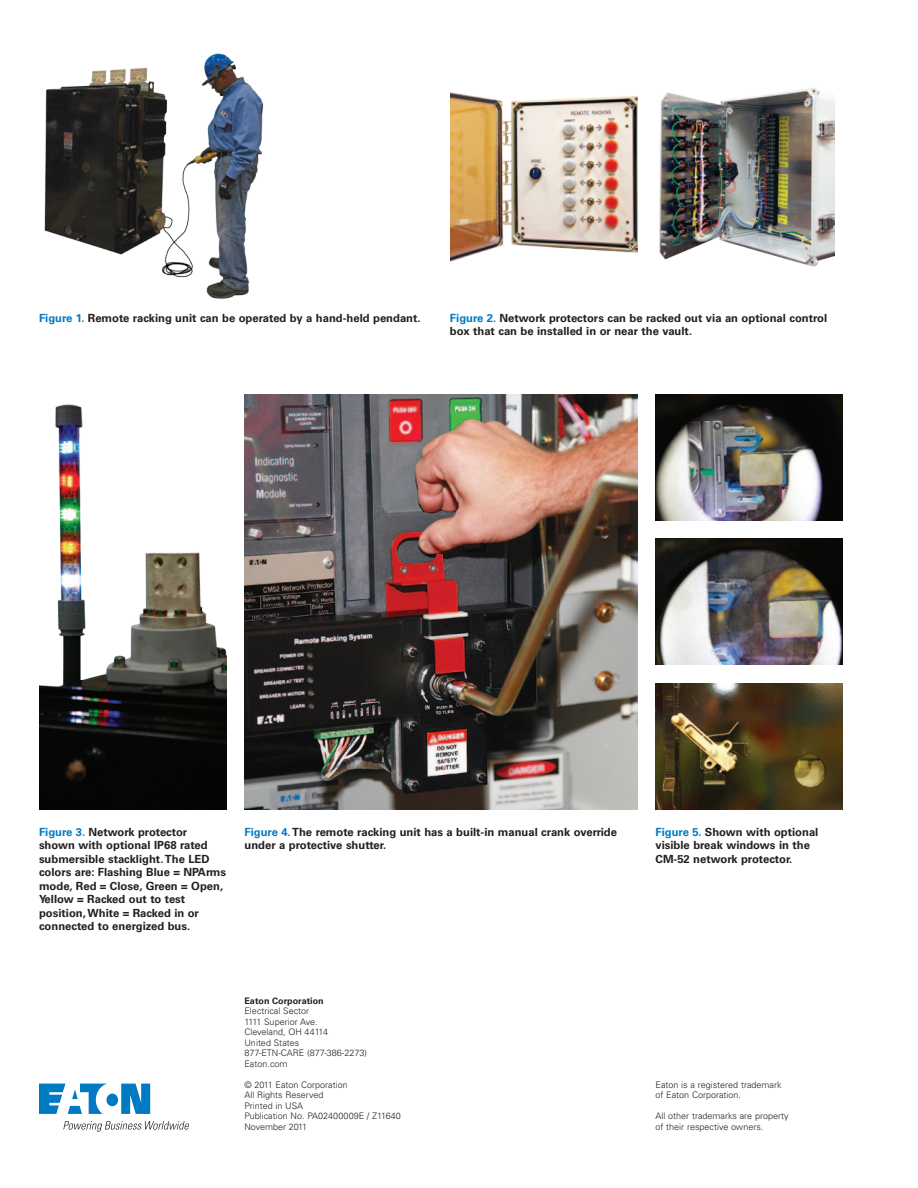
<style>
.page{position:relative;width:918px;height:1188px;background:#fff}
.page>*{position:absolute;margin:0;border:0;box-sizing:border-box;transform-origin:0 0}
.t1{font:700 11.25px/13.5px "Univers LT Std";color:#231f20}
.t2{font:300 9px/10.5px "Univers LT Std";color:#231f20}
.t3{font:700 9px "Univers LT Std";color:#231f20}
.s1{color:#007ac2}
</style>
<div class="page">
<img style="left:44px;top:53px;width:220px;height:246px">
<img style="left:450px;top:92px;width:188px;height:170px">
<img style="left:659px;top:87px;width:175px;height:180px">
<img style="left:39px;top:404px;width:187px;height:405px">
<img style="left:244px;top:394px;width:394px;height:415px">
<img style="left:656px;top:394px;width:187px;height:126px">
<img style="left:656px;top:539px;width:187px;height:126px">
<img style="left:656px;top:684px;width:187px;height:125px">
<svg style="left:39px;top:1084px;width:111px;height:30px"></svg>
<svg style="left:63px;top:1121px;width:126px;height:11px"></svg>
<p class="t1" style="left:39px;top:311px;width:383px"><span class="s1">Figure 1.</span> Remote racking unit can be operated by a hand-held pendant.</p>
<p class="t1" style="left:450px;top:311px;width:379px"><span class="s1">Figure 2.</span> Network protectors can be racked out via an optional control box that can be installed in or near the vault.</p>
<p class="t1" style="left:39px;top:825px;width:189px"><span class="s1">Figure 3.</span> Network protector<br>shown with optional IP68 rated submersible stacklight. The LED colors are: Flashing Blue = NPArms mode, Red = Close, Green = Open,<br>Yellow = Racked out to test position, White = Racked in or connected to energized bus.</p>
<p class="t1" style="left:656px;top:825px;width:164px"><span class="s1">Figure 5.</span> Shown with optional visible break windows in the<br>CM-52 network protector.</p>
<p class="t1" style="left:245px;top:825px;width:374px"><span class="s1">Figure 4.</span> The remote racking unit has a built-in manual crank override under a protective shutter.</p>
<p class="t3" style="left:244px;top:995px;width:81px">Eaton Corporation</p>
<p class="t2" style="left:244px;top:1006px;width:124px">Electrical Sector<br>1111 Superior Ave.<br>Cleveland, OH 44114<br>United States<br>877-ETN-CARE (877-386-2273)<br>Eaton.com</p>
<p class="t2" style="left:244px;top:1079px;width:158px">© 2011 Eaton Corporation<br>All Rights Reserved<br>Printed in USA<br>Publication No. PA02400009E / Z11640<br>November 2011</p>
<p class="t2" style="left:656px;top:1079px;width:128px">Eaton is a registered trademark of Eaton Corporation.</p>
<p class="t2" style="left:656px;top:1111px;width:135px">All other trademarks are property of their respective owners.</p>
</div>
